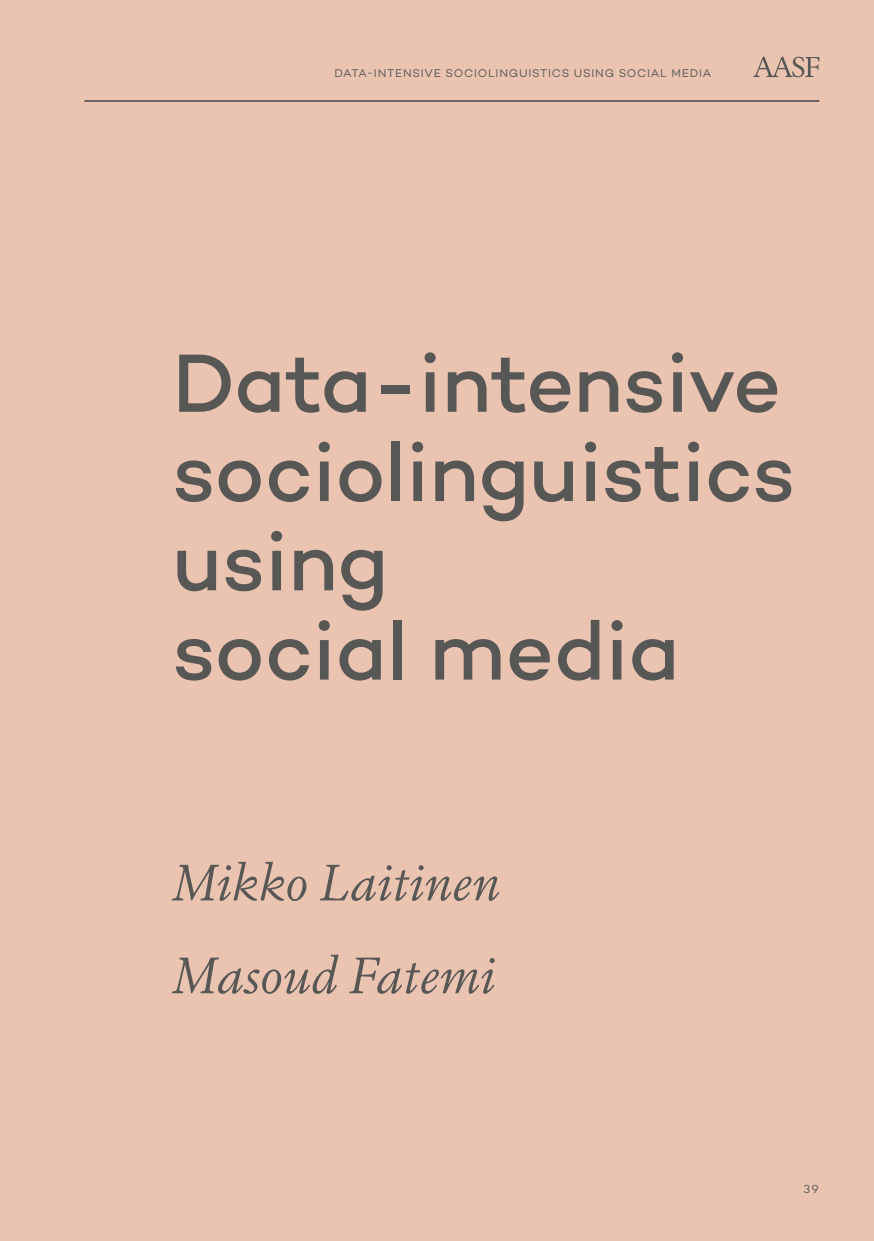
<style>
.page{position:relative;width:874px;height:1241px;background:#fff}
.page>*{position:absolute;margin:0;border:0;box-sizing:border-box;transform-origin:0 0}
.t1{font:500 84px/89.2px "Campton";letter-spacing:-.005em;color:#575756}
.t2{font:italic 52.5px/92.8px "Chassi S";color:#575756}
.t3{font:11.9px "Campton";color:#575756}
.t4{font:11.38px "Campton";letter-spacing:.07em;color:#575756}
</style>
<div class="page">
<div style="left:0;top:0;width:873px;height:1240px;background:#eac4b0"></div>
<hr style="left:84px;top:100px;width:735px;height:2px;background:#575756">
<svg style="left:753px;top:56px;width:66px;height:21px"></svg>
<p class="t4" style="left:334px;top:66px;width:378px">DATA-INTENSIVE SOCIOLINGUISTICS USING SOCIAL MEDIA</p>
<h1 class="t1" style="left:172px;top:336px;width:624px">Data-intensive sociolinguistics using<br>social media</h1>
<h2 class="t2" style="left:172px;top:836px;width:329px">Mikko Laitinen<br>Masoud Fatemi</h2>
<p class="t3" style="left:803px;top:1181px;width:17px">39</p>
</div>
